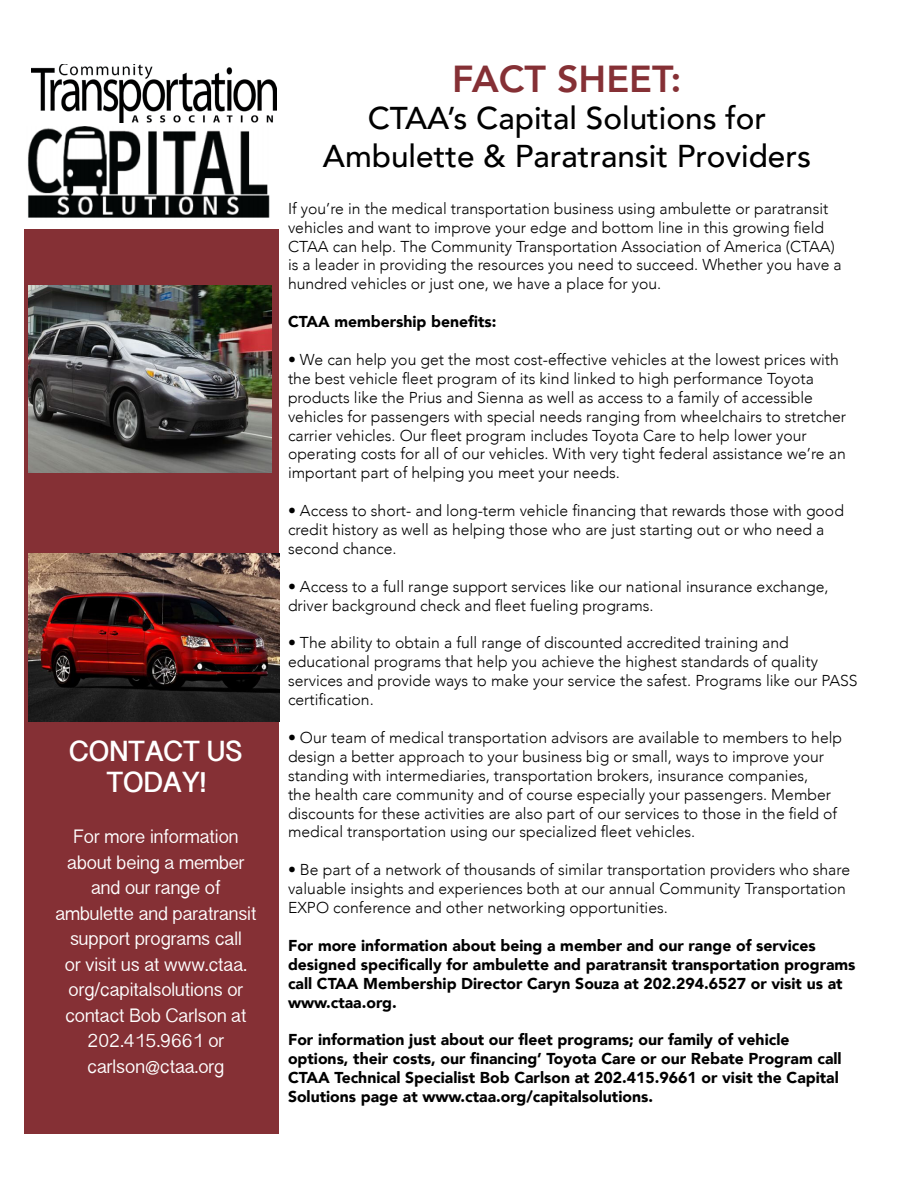
<style>
.page{position:relative;width:918px;height:1188px;background:#fff}
.page>*{position:absolute;margin:0;border:0;box-sizing:border-box;transform-origin:0 0}
.t1{font:800 37.5px "Avenir";color:#853035}
.t2{font:500 31.5px/37.8px "Avenir";color:#000;text-align:center}
.t3{font:700 27px/31.5px "Kannada Sangam MN";color:#fff;text-align:center}
.t4{font:18px/25.5px "Kannada Sangam MN";color:#fff;text-align:center}
.t5{font:300 15.75px/18.9px "Avenir";color:#000}
.t6{font:900 15.75px/18.9px "Avenir";color:#000}
</style>
<div class="page">
<div style="left:25px;top:230px;width:254px;height:904px;background:#853035"></div>
<img style="left:29px;top:286px;width:243px;height:186px">
<img style="left:28px;top:126px;width:242px;height:92px">
<img style="left:29px;top:554px;width:250px;height:167px">
<img style="left:31px;top:64px;width:246px;height:59px">
<h3 class="t3" style="left:69px;top:736px;width:175px">CONTACT US<br>TODAY!</h3>
<p class="t4" style="left:55px;top:824px;width:203px">For more information about being a member and our range of ambulette and paratransit support programs call<br>or visit us at www.ctaa. org/capitalsolutions or contact Bob Carlson at<br>202.415.9661 or carlson@ctaa.org</p>
<h1 class="t1" style="left:452px;top:49px;width:231px">FACT SHEET:</h1>
<h2 class="t2" style="left:323px;top:98px;width:490px">CTAA’s Capital Solutions for<br>Ambulette &amp; Paratransit Providers</h2>
<p class="t5" style="left:288px;top:199px;width:555px">If you’re in the medical transportation business using ambulette or paratransit vehicles and want to improve your edge and bottom line in this growing field CTAA can help. The Community Transportation Association of America (CTAA) is a leader in providing the resources you need to succeed. Whether you have a hundred vehicles or just one, we have a place for you.</p>
<p class="t6" style="left:288px;top:312px;width:210px">CTAA membership benefits:</p>
<p class="t5" style="left:288px;top:350px;width:560px">• We can help you get the most cost-effective vehicles at the lowest prices with the best vehicle fleet program of its kind linked to high performance Toyota products like the Prius and Sienna as well as access to a family of accessible vehicles for passengers with special needs ranging from wheelchairs to stretcher carrier vehicles. Our fleet program includes Toyota Care to help lower your operating costs for all of our vehicles. With very tight federal assistance we’re an important part of helping you meet your needs.</p>
<p class="t5" style="left:288px;top:501px;width:557px">• Access to short- and long-term vehicle financing that rewards those with good credit history as well as helping those who are just starting out or who need a second chance.</p>
<p class="t5" style="left:288px;top:577px;width:542px">• Access to a full range support services like our national insurance exchange, driver background check and fleet fueling programs.</p>
<p class="t5" style="left:288px;top:634px;width:571px">• The ability to obtain a full range of discounted accredited training and educational programs that help you achieve the highest standards of quality services and provide ways to make your service the safest. Programs like our PASS certification.</p>
<p class="t5" style="left:288px;top:728px;width:556px">• Our team of medical transportation advisors are available to members to help design a better approach to your business big or small, ways to improve your standing with intermediaries, transportation brokers, insurance companies,<br>the health care community and of course especially your passengers. Member discounts for these activities are also part of our services to those in the field of medical transportation using our specialized fleet vehicles.</p>
<p class="t5" style="left:288px;top:860px;width:564px">• Be part of a network of thousands of similar transportation providers who share valuable insights and experiences both at our annual Community Transportation<br>EXPO conference and other networking opportunities.</p>
<p class="t6" style="left:288px;top:936px;width:569px">For more information about being a member and our range of services designed specifically for ambulette and paratransit transportation programs call CTAA Membership Director Caryn Souza at 202.294.6527 or visit us at www.ctaa.org.</p>
<p class="t6" style="left:288px;top:1030px;width:555px">For information just about our fleet programs; our family of vehicle options, their costs, our financing’ Toyota Care or our Rebate Program call CTAA Technical Specialist Bob Carlson at 202.415.9661 or visit the Capital Solutions page at www.ctaa.org/capitalsolutions.</p>
</div>
